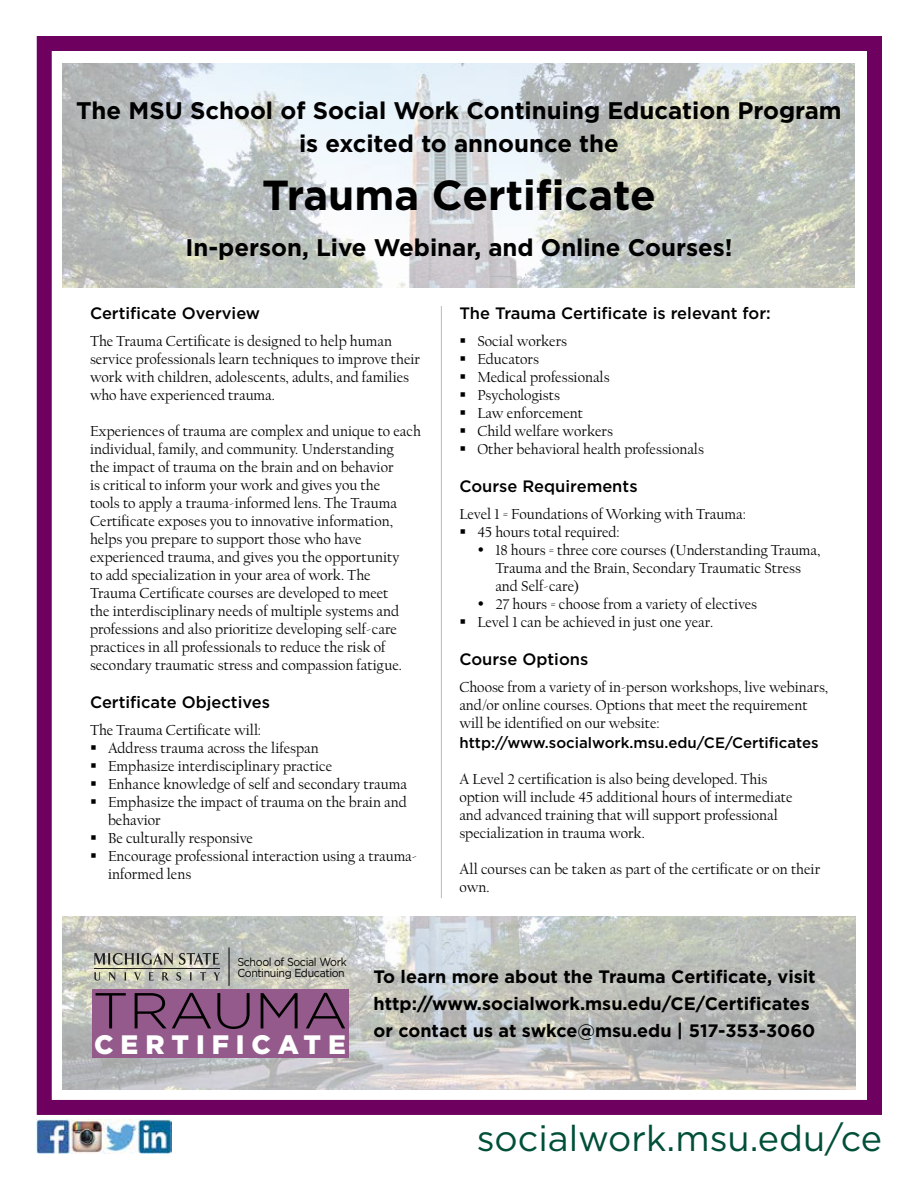
<style>
.page{position:relative;width:918px;height:1188px;background:#fff}
.page>*{position:absolute;margin:0;border:0;box-sizing:border-box;transform-origin:0 0}
.t1{font:300 50.4px "Gotham";color:#000;scale:1.11 1}
.t2{font:700 42px "Gotham";color:#000}
.t3{font:36px "Gotham";color:#004f39}
.t4{font:900 26.7px "Gotham";letter-spacing:.26em;color:#fff}
.t5{font:700 24px/32.4px "Gotham";color:#000;text-align:center}
.t6{font:700 18px/27px "Gotham";color:#000}
.t7{font:500 16.5px "Gotham";color:#000}
.t8{font:15px/18px "Californian FB";color:#000}
.t9{font:500 15px "Gotham";color:#000}
.t10{font:11.55px/11.6px "Gotham";letter-spacing:-.035em;color:#000;scale:.92 1}
</style>
<div class="page">
<img style="left:36px;top:1119px;width:136px;height:34px">
<div style="left:37px;top:36px;width:845px;height:1079px;border:15px solid #6e005f"></div>
<img style="left:63px;top:916px;width:792px;height:173px">
<img style="left:62px;top:63px;width:793px;height:225px">
<hr style="left:441px;top:306px;width:1px;height:592px;background:#cab1ca">
<div style="left:92px;top:990px;width:256px;height:68px;background:#935a8b"></div>
<svg style="left:94px;top:972px;width:6px;height:9px"></svg>
<svg style="left:109px;top:972px;width:7px;height:9px"></svg>
<svg style="left:124px;top:972px;width:2px;height:8px"></svg>
<svg style="left:134px;top:972px;width:7px;height:9px"></svg>
<svg style="left:149px;top:972px;width:5px;height:8px"></svg>
<svg style="left:162px;top:972px;width:7px;height:9px"></svg>
<svg style="left:176px;top:972px;width:5px;height:9px"></svg>
<svg style="left:190px;top:972px;width:2px;height:8px"></svg>
<svg style="left:200px;top:972px;width:6px;height:8px"></svg>
<svg style="left:213px;top:972px;width:7px;height:8px"></svg>
<svg style="left:94px;top:953px;width:79px;height:12px"></svg>
<svg style="left:179px;top:953px;width:41px;height:12px"></svg>
<hr style="left:94px;top:968px;width:126px;height:1px;background:#221f1f">
<hr style="left:229px;top:947px;width:1px;height:39px;background:#000">
<h3 class="t5" style="left:76px;top:94px;width:767px">The MSU School of Social Work Continuing Education Program is excited to announce the</h3>
<h2 class="t2" style="left:262px;top:167px;width:395px">Trauma Certificate</h2>
<h3 class="t5" style="left:185px;top:231px;width:549px">In-person, Live Webinar, and Online Courses!</h3>
<p class="t7" style="left:90px;top:303px;width:172px">Certificate Overview</p>
<p class="t8" style="left:90px;top:333px;width:332px">The Trauma Certificate is designed to help human service professionals learn techniques to improve their work with children, adolescents, adults, and families who have experienced trauma.</p>
<p class="t8" style="left:90px;top:423px;width:332px">Experiences of trauma are complex and unique to each individual, family, and community. Understanding<br>the impact of trauma on the brain and on behavior<br>is critical to inform your work and gives you the<br>tools to apply a trauma-informed lens. The Trauma Certificate exposes you to innovative information, helps you prepare to support those who have experienced trauma, and gives you the opportunity<br>to add specialization in your area of work. The<br>Trauma Certificate courses are developed to meet<br>the interdisciplinary needs of multiple systems and professions and also prioritize developing self-care practices in all professionals to reduce the risk of secondary traumatic stress and compassion fatigue.</p>
<p class="t7" style="left:90px;top:692px;width:181px">Certificate Objectives</p>
<p class="t8" style="left:108px;top:722px;width:311px;text-indent:-18px">The Trauma Certificate will:<br>Address trauma across the lifespan<br>Emphasize interdisciplinary practice<br>Enhance knowledge of self and secondary trauma Emphasize the impact of trauma on the brain and behavior<br>Be culturally responsive<br>Encourage professional interaction using a trauma&shy;informed lens</p>
<p class="t7" style="left:459px;top:303px;width:313px">The Trauma Certificate is relevant for:</p>
<p class="t8" style="left:477px;top:333px;width:228px">Social workers<br>Educators<br>Medical professionals<br>Psychologists<br>Law enforcement<br>Child welfare workers<br>Other behavioral health professionals</p>
<p class="t7" style="left:459px;top:476px;width:180px">Course Requirements</p>
<p class="t8" style="left:477px;top:506px;width:270px;text-indent:-18px">Level 1 = Foundations of Working with Trauma:<br>45 hours total required:</p>
<p class="t8" style="left:495px;top:542px;width:326px">18 hours = three core courses (Understanding Trauma,</p>
<p class="t8" style="left:495px;top:560px;width:307px">Trauma and the Brain, Secondary Traumatic Stress</p>
<p class="t8" style="left:495px;top:578px;width:85px">and Self-care)</p>
<p class="t8" style="left:495px;top:596px;width:263px">27 hours = choose from a variety of electives</p>
<p class="t8" style="left:477px;top:614px;width:237px">Level 1 can be achieved in just one year.</p>
<p class="t7" style="left:459px;top:648px;width:131px">Course Options</p>
<p class="t8" style="left:459px;top:679px;width:370px">Choose from a variety of in-person workshops, live webinars, and/or online courses. Options that meet the requirement will be identified on our website:</p>
<p class="t9" style="left:459px;top:732px;width:361px">http://www.socialwork.msu.edu/CE/Certificates</p>
<p class="t8" style="left:459px;top:770px;width:335px">A Level 2 certification is also being developed. This option will include 45 additional hours of intermediate and advanced training that will support professional specialization in trauma work.</p>
<p class="t8" style="left:459px;top:860px;width:362px">All courses can be taken as part of the certificate or on their own.</p>
<p class="t10" style="left:237px;top:956px;width:120px">School of Social Work<br>Continuing Education</p>
<h1 class="t1" style="left:92px;top:979px;width:231px">TRAUMA</h1>
<h3 class="t4" style="left:94px;top:1026px;width:253px">CERTIFICATE</h3>
<p class="t6" style="left:374px;top:964px;width:444px">To learn more about the Trauma Certificate, visit http://www.socialwork.msu.edu/CE/Certificates</p>
<p class="t6" style="left:374px;top:1018px;width:443px">or contact us at swkce@msu.edu | 517-353-3060</p>
<h3 class="t3" style="left:477px;top:1115px;width:407px">socialwork.msu.edu/ce</h3>
</div>
